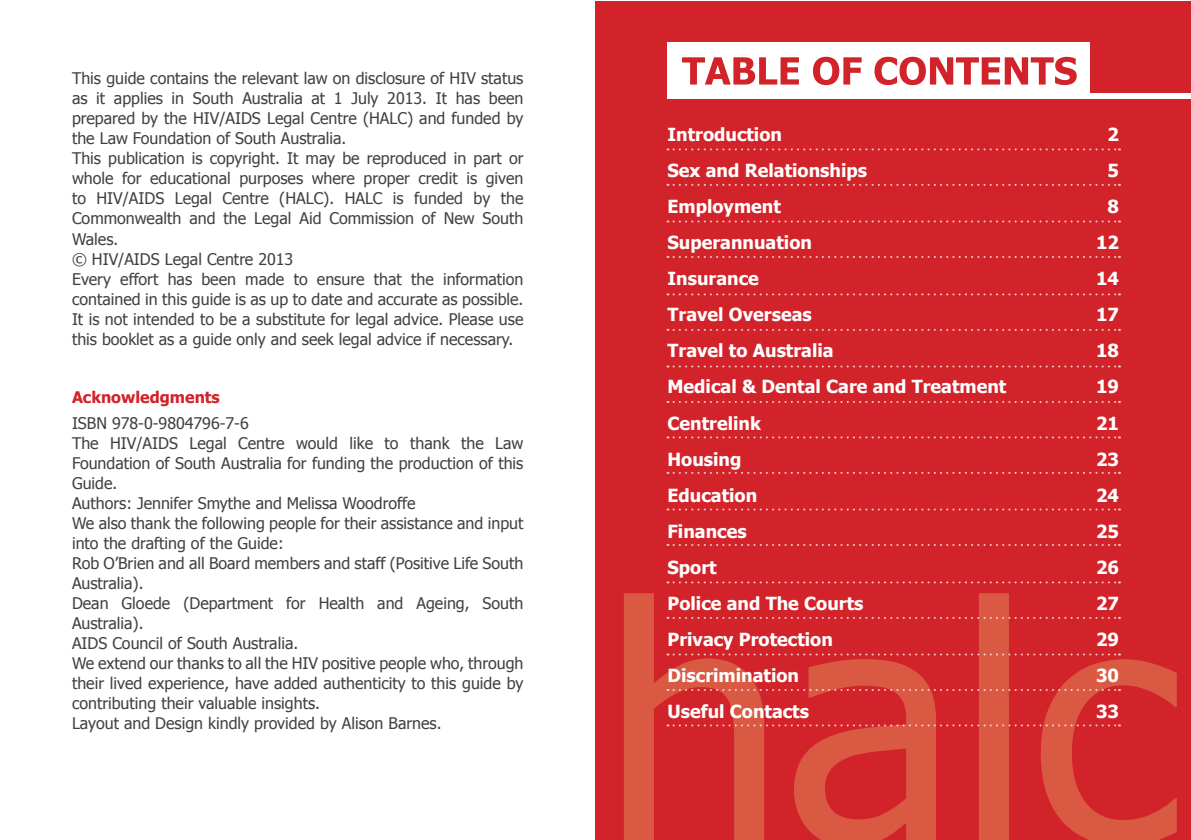
<style>
.page{position:relative;width:1191px;height:840px;background:#fff}
.page>*{position:absolute;margin:0;border:0;box-sizing:border-box;transform-origin:0 0}
.t1{font:700 18px/36px "Tahoma";color:#fff}
.t2{font:16px/20px "Tahoma";color:#414042}
.t3{font:700 16px "Tahoma";color:#d2232a}
</style>
<div class="page">
<div style="left:595px;top:1px;width:595px;height:838px;background:#d2232a"></div>
<svg style="left:624px;top:593px;width:552px;height:246px"></svg>
<div style="left:667px;top:43px;width:423px;height:56px;background:#fff"></div>
<svg style="left:682px;top:57px;width:394px;height:28px"></svg>
<div style="left:1082px;top:94px;width:108px;height:5px;background:#fff"></div>
<svg style="left:667px;top:148px;width:453px;height:2px"></svg>
<svg style="left:667px;top:436px;width:453px;height:2px"></svg>
<svg style="left:667px;top:293px;width:453px;height:2px"></svg>
<svg style="left:667px;top:581px;width:453px;height:2px"></svg>
<svg style="left:667px;top:220px;width:453px;height:2px"></svg>
<svg style="left:667px;top:508px;width:453px;height:2px"></svg>
<svg style="left:667px;top:365px;width:453px;height:2px"></svg>
<svg style="left:667px;top:653px;width:453px;height:2px"></svg>
<svg style="left:667px;top:724px;width:453px;height:2px"></svg>
<svg style="left:667px;top:184px;width:453px;height:2px"></svg>
<svg style="left:667px;top:471px;width:453px;height:2px"></svg>
<svg style="left:667px;top:329px;width:453px;height:2px"></svg>
<svg style="left:667px;top:616px;width:453px;height:2px"></svg>
<svg style="left:667px;top:256px;width:453px;height:2px"></svg>
<svg style="left:667px;top:544px;width:453px;height:1px"></svg>
<svg style="left:667px;top:401px;width:453px;height:2px"></svg>
<svg style="left:667px;top:688px;width:453px;height:2px"></svg>
<p class="t2" style="left:72px;top:68px;width:453px">This guide contains the relevant law on disclosure of HIV status as it applies in South Australia at 1 July 2013. It has been prepared by the HIV/AIDS Legal Centre (HALC) and funded by the Law Foundation of South Australia.<br>This publication is copyright. It may be reproduced in part or whole for educational purposes where proper credit is given to HIV/AIDS Legal Centre (HALC). HALC is funded by the Commonwealth and the Legal Aid Commission of New South Wales.<br>© HIV/AIDS Legal Centre 2013<br>Every effort has been made to ensure that the information contained in this guide is as up to date and accurate as possible.<br>It is not intended to be a substitute for legal advice. Please use this booklet as a guide only and seek legal advice if necessary.</p>
<p class="t3" style="left:72px;top:386px;width:149px">Acknowledgments</p>
<p class="t2" style="left:72px;top:412px;width:453px">ISBN 978-0-9804796-7-6<br>The HIV/AIDS Legal Centre would like to thank the Law Foundation of South Australia for funding the production of this Guide.<br>Authors: Jennifer Smythe and Melissa Woodroffe<br>We also thank the following people for their assistance and input into the drafting of the Guide:<br>Rob O’Brien and all Board members and staff (Positive Life South Australia).<br>Dean Gloede (Department for Health and Ageing, South Australia).<br>AIDS Council of South Australia.<br>We extend our thanks to all the HIV positive people who, through their lived experience, have added authenticity to this guide by contributing their valuable insights.<br>Layout and Design kindly provided by Alison Barnes.</p>
<p class="t1" style="left:667px;top:116px;width:340px">Introduction<br>Sex and Relationships<br>Employment<br>Superannuation<br>Insurance<br>Travel Overseas<br>Travel to Australia<br>Medical &amp; Dental Care and Treatment<br>Centrelink<br>Housing<br>Education<br>Finances<br>Sport<br>Police and The Courts<br>Privacy Protection<br>Discrimination<br>Useful Contacts</p>
<p class="t1" style="left:1096px;top:116px;width:24px;text-align:right">2<br>5<br>8<br>12<br>14<br>17<br>18<br>19<br>21<br>23<br>24<br>25<br>26<br>27<br>29<br>30<br>33</p>
</div>
